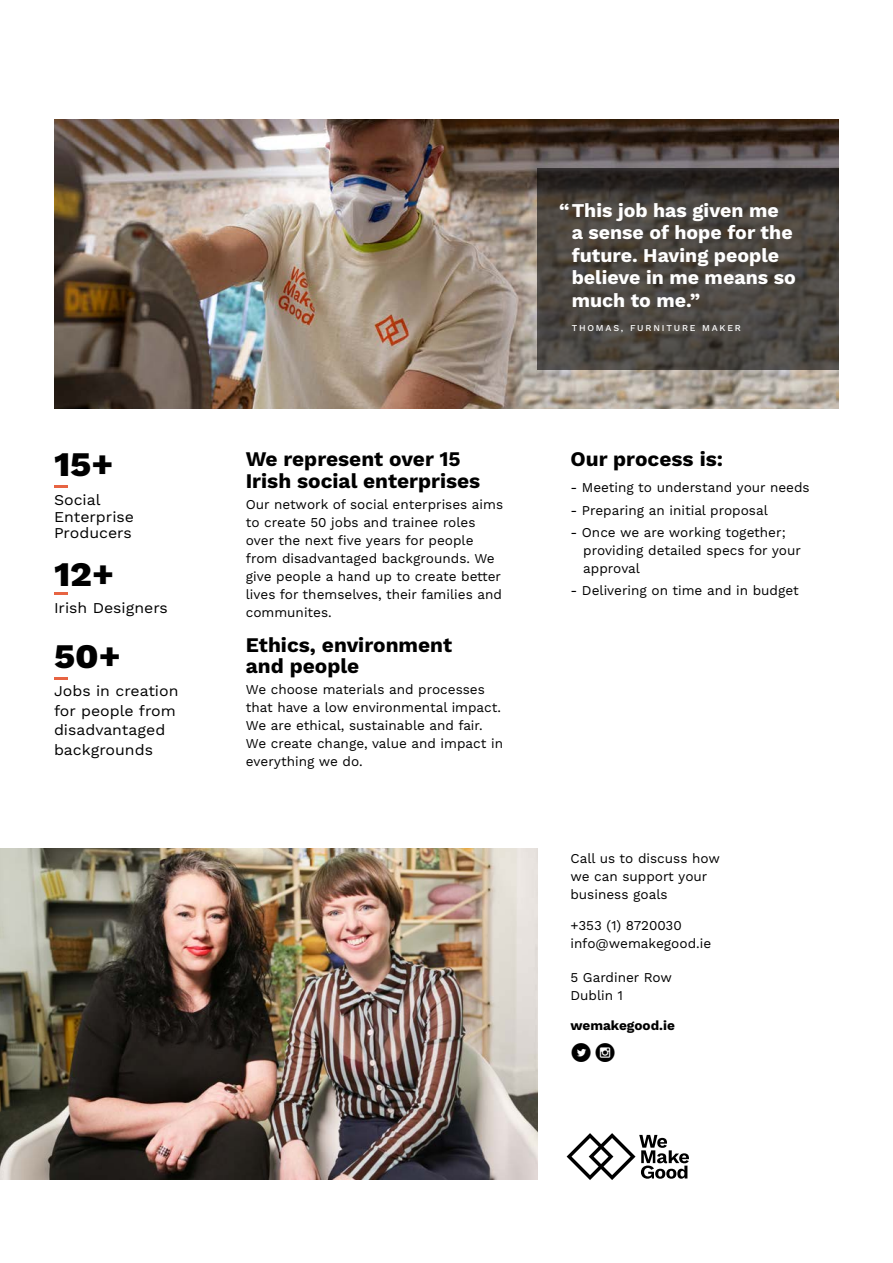
<style>
.page{position:relative;width:893px;height:1263px;background:#fff}
.page>*{position:absolute;margin:0;border:0;box-sizing:border-box;transform-origin:0 0}
.t1{font:800 34.5px "Work Sans";color:#000;scale:1.05 1}
.t2{font:27px "Socialico";color:#000}
.t3{font:700 20.85px/21px "Work Sans";color:#000}
.t4{font:700 19.5px/22.5px "Work Sans";color:#fff}
.t5{font:15px/19.5px "Work Sans";color:#000;scale:1.05 1}
.t6{font:13.5px/18px "Work Sans";color:#000}
.t7{font:700 13.5px "Work Sans";color:#000}
.t8{font:500 9px "Work Sans";letter-spacing:.2em;color:#fff}
.s1{font-family:"Socialico Plus"}
</style>
<div class="page">
<img style="left:0;top:848px;width:537px;height:331px">
<svg style="left:567px;top:1133px;width:122px;height:47px"></svg>
<svg style="left:54px;top:485px;width:14px;height:2px"></svg>
<svg style="left:54px;top:593px;width:14px;height:2px"></svg>
<svg style="left:54px;top:677px;width:14px;height:2px"></svg>
<img style="left:54px;top:119px;width:785px;height:289px">
<svg style="left:537px;top:168px;width:302px;height:202px;background:#46413c"></svg>
<h1 class="t1" style="left:54px;top:445px;width:58px">15+</h1>
<p class="t5" style="left:54px;top:492px;width:78px;line-height:16.5px">Social<br>Enterprise<br>Producers</p>
<h1 class="t1" style="left:54px;top:554px;width:59px">12+</h1>
<p class="t5" style="left:54px;top:599px;width:110px">Irish Designers</p>
<h1 class="t1" style="left:54px;top:636px;width:65px">50+</h1>
<p class="t5" style="left:54px;top:682px;width:120px">Jobs in creation for people from disadvantaged backgrounds</p>
<h3 class="t3" style="left:246px;top:449px;width:236px;line-height:22.5px">We represent over 15<br>Irish social enterprises</h3>
<p class="t6" style="left:246px;top:496px;width:259px">Our network of social enterprises aims to create 50 jobs and trainee roles over the next five years for people from disadvantaged backgrounds. We give people a hand up to create better lives for themselves, their families and communites.</p>
<h3 class="t3" style="left:246px;top:635px;width:208px">Ethics, environment and people</h3>
<p class="t6" style="left:246px;top:681px;width:259px">We choose materials and processes that have a low environmental impact.<br>We are ethical, sustainable and fair.<br>We create change, value and impact in everything we do.</p>
<h3 class="t4" style="left:572px;top:200px;width:226px;text-indent:-13px">“This job has given me<br>a sense of hope for the future. Having people believe in me means so much to me.”</h3>
<p class="t8" style="left:572px;top:323px;width:171px">THOMAS, FURNITURE MAKER</p>
<h3 class="t3" style="left:570px;top:449px;width:154px">Our process is:</h3>
<p class="t6" style="left:570px;top:479px;width:241px">- Meeting to understand your needs</p>
<p class="t6" style="left:570px;top:502px;width:199px">- Preparing an initial proposal</p>
<p class="t6" style="left:583px;top:524px;width:219px;text-indent:-13px">- Once we are working together; providing detailed specs for your approval</p>
<p class="t6" style="left:570px;top:582px;width:230px">- Delivering on time and in budget</p>
<p class="t6" style="left:570px;top:850px;width:151px">Call us to discuss how we can support your business goals</p>
<p class="t6" style="left:570px;top:917px;width:142px">+353 (1) 8720030 info@wemakegood.ie</p>
<p class="t6" style="left:570px;top:969px;width:103px">5 Gardiner Row<br>Dublin 1</p>
<p class="t7" style="left:570px;top:1017px;width:106px">wemakegood.ie</p>
<h2 class="t2" style="left:570px;top:1036px;width:47px">l<span class="s1">i</span></h2>
</div>
